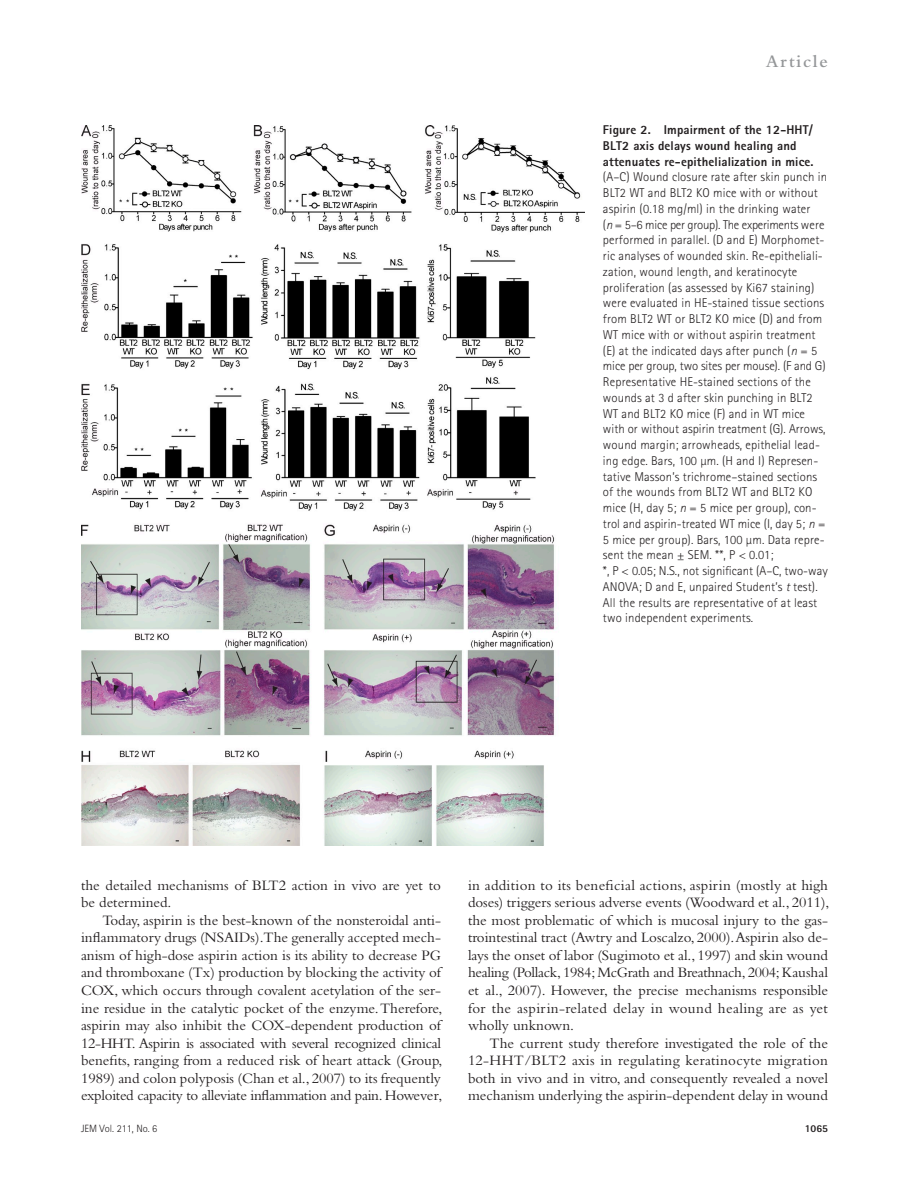
<style>
.page{position:relative;width:918px;height:1188px;background:#fff}
.page>*{position:absolute;margin:0;border:0;box-sizing:border-box;transform-origin:0 0}
.t1{font:600 18px "Bembo Std";letter-spacing:.1em;color:#949698}
.t2{font:15px/17.5px "Bembo Std";color:#231f20;text-align:justify}
.t3{font:300 12.75px/15.8px "Rotis Sans Serif Std";letter-spacing:.01em;color:#231f20}
.t4{font:800 12.75px/15.8px "Rotis Sans Serif Std";letter-spacing:.01em;color:#231f20}
.t5{font:300 10.5px "Rotis Sans Serif Std";color:#231f20}
.t6{font:800 10.5px "Rotis Sans Serif Std";color:#231f20}
.s1{font-style:italic}
</style>
<div class="page">
<img style="left:81px;top:125px;width:504px;height:720px">
<p class="t1" style="left:766px;top:51px;width:64px">Article</p>
<p class="t4" style="left:603px;top:122px;width:212px">Figure 2. Impairment of the 12-HHT/<br>BLT2 axis delays wound healing and attenuates re-epithelialization in mice.</p>
<p class="t3" style="left:603px;top:169px;width:226px">(A–C) Wound closure rate after skin punch in BLT2 WT and BLT2 KO mice with or without aspirin (0.18 mg/ml) in the drinking water<br>(<span class="s1">n</span> = 5–6 mice per group). The experiments were performed in parallel. (D and E) Morphomet&shy;ric analyses of wounded skin. Re-epitheliali&shy;zation, wound length, and keratinocyte proliferation (as assessed by Ki67 staining) were evaluated in HE-stained tissue sections from BLT2 WT or BLT2 KO mice (D) and from WT mice with or without aspirin treatment (E) at the indicated days after punch (<span class="s1">n</span> = 5 mice per group, two sites per mouse). (F and G)<br>Representative HE-stained sections of the wounds at 3 d after skin punching in BLT2<br>WT and BLT2 KO mice (F) and in WT mice with or without aspirin treatment (G). Arrows, wound margin; arrowheads, epithelial lead&shy;ing edge. Bars, 100 µm. (H and I) Represen&shy;tative Masson’s trichrome–stained sections of the wounds from BLT2 WT and BLT2 KO mice (H, day 5; <span class="s1">n</span> = 5 mice per group), con&shy;trol and aspirin-treated WT mice (I, day 5; <span class="s1">n</span> = 5 mice per group). Bars, 100 µm. Data repre&shy;sent the mean ± SEM. **, P &lt; 0.01;<br>*, P &lt; 0.05; N.S., not significant (A–C, two-way ANOVA; D and E, unpaired Student’s <span class="s1">t</span> test).<br>All the results are representative of at least two independent experiments.</p>
<p class="t2" style="left:81px;top:876px;width:361px">the detailed mechanisms of BLT2 action in vivo are yet to be determined.</p>
<p class="t2" style="left:81px;top:911px;width:363px;text-indent:22px">Today, aspirin is the best-known of the nonsteroidal anti&shy;inflammatory drugs (NSAIDs).The generally accepted mech&shy;anism of high-dose aspirin action is its ability to decrease PG and thromboxane (Tx) production by blocking the activity of COX, which occurs through covalent acetylation of the ser&shy;ine residue in the catalytic pocket of the enzyme. Therefore, aspirin may also inhibit the COX-dependent production of 12-HHT. Aspirin is associated with several recognized clinical benefits, ranging from a reduced risk of heart attack (Group, 1989) and colon polyposis (Chan et al., 2007) to its frequently exploited capacity to alleviate inflammation and pain. However,</p>
<p class="t5" style="left:81px;top:1123px;width:78px">JEM Vol. 211, No. 6</p>
<p class="t2" style="left:468px;top:876px;width:363px">in addition to its beneficial actions, aspirin (mostly at high doses) triggers serious adverse events (Woodward et al., 2011), the most problematic of which is mucosal injury to the gas&shy;trointestinal tract (Awtry and Loscalzo, 2000).Aspirin also de&shy;lays the onset of labor (Sugimoto et al., 1997) and skin wound healing (Pollack, 1984; McGrath and Breathnach, 2004; Kaushal et al., 2007). However, the precise mechanisms responsible for the aspirin-related delay in wound healing are as yet wholly unknown.</p>
<p class="t2" style="left:468px;top:1034px;width:362px;text-indent:22px">The current study therefore investigated the role of the 12-HHT/BLT2 axis in regulating keratinocyte migration both in vivo and in vitro, and consequently revealed a novel mechanism underlying the aspirin-dependent delay in wound</p>
<p class="t6" style="left:805px;top:1122px;width:25px">1065</p>
</div>
